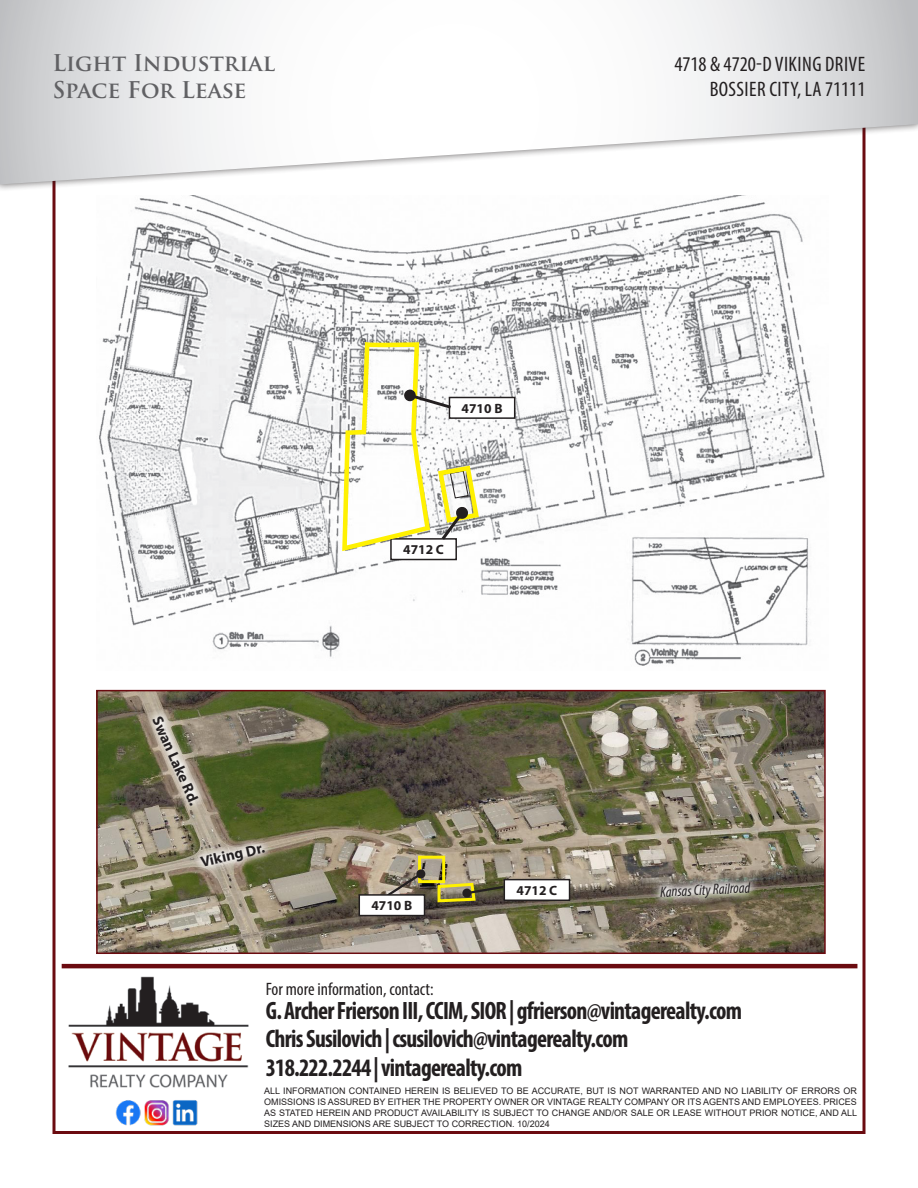
<style>
.page{position:relative;width:918px;height:1188px;background:#fff}
.page>*{position:absolute;margin:0;border:0;box-sizing:border-box;transform-origin:0 0}
.t1{font:700 condensed 25.2px/28.8px "Myriad Pro";letter-spacing:-.03em;color:#231f20;scale:.95 1}
.t2{font:700 22.5px/27px "Trajan Pro";color:#616164}
.t3{font:condensed 21px/25.2px "Myriad Pro";letter-spacing:.02em;color:#231f20;text-align:right}
.t4{font:condensed 18px "Myriad Pro";color:#231f20}
.t5{font:700 15px "Myriad Pro";color:#231f20}
.t6{font:italic condensed 15px "Myriad Pro";color:#231f20}
.t7{font:700 13.5px "Myriad Pro";color:#231f20}
.t8{font:9px/10.8px "Arial";color:#231f20;text-align:justify}
</style>
<div class="page">
<svg style="left:0;top:0;width:918px;height:184px"></svg>
<img style="left:68px;top:976px;width:181px;height:112px">
<img style="left:115px;top:1100px;width:83px;height:26px">
<hr style="left:62px;top:964px;width:795px;height:4px;background:#6b0b10">
<img style="left:99px;top:195px;width:726px;height:471px">
<img style="left:99px;top:693px;width:724px;height:258px">
<div style="left:96px;top:690px;width:730px;height:264px;border:2px solid #6b0b10"></div>
<svg style="left:130px;top:310px;width:53px;height:63px"></svg>
<div style="left:418px;top:856px;width:27px;height:27px;border:3px solid #fff101"></div>
<svg style="left:385px;top:871px;width:39px;height:23px"></svg>
<div style="left:416px;top:869px;width:9px;height:10px;background:#231f20;border-radius:50%"></div>
<svg style="left:140px;top:704px;width:72px;height:114px;background:#908b75"></svg>
<svg style="left:189px;top:831px;width:88px;height:50px;background:#98947b"></svg>
<svg style="left:650px;top:872px;width:110px;height:37px;background:#908a7c"></svg>
<div style="left:391px;top:539px;width:65px;height:21px;background:#fff"></div>
<div style="left:390px;top:538px;width:67px;height:22px;border:2px solid #231f20"></div>
<div style="left:449px;top:397px;width:66px;height:21px;background:#fff"></div>
<div style="left:449px;top:397px;width:66px;height:22px;border:2px solid #231f20"></div>
<svg style="left:340px;top:339px;width:141px;height:215px"></svg>
<svg style="left:404px;top:389px;width:12px;height:13px"></svg>
<div style="left:359px;top:895px;width:66px;height:21px;background:#fff"></div>
<div style="left:359px;top:894px;width:66px;height:22px;border:2px solid #231f20"></div>
<div style="left:504px;top:880px;width:66px;height:20px;background:#fff"></div>
<div style="left:504px;top:879px;width:66px;height:22px;border:2px solid #231f20"></div>
<svg style="left:436px;top:881px;width:70px;height:23px;background:#817940"></svg>
<h2 class="t2" style="left:52px;top:49px;width:224px">Light Industrial<br>Space For Lease</h2>
<h3 class="t3" style="left:674px;top:51px;width:193px">4718 &amp; 4720-D VIKING DRIVE<br>BOSSIER CITY, LA 71111</h3>
<p class="t5" style="left:166px;top:713px;width:97px;rotate:66deg">Swan Lake Rd.</p>
<p class="t5" style="left:199px;top:853px;width:67px;rotate:-13deg">Viking Dr.</p>
<p class="t7" style="left:462px;top:400px;width:42px">4710 B</p>
<p class="t7" style="left:403px;top:541px;width:42px">4712 C</p>
<p class="t7" style="left:371px;top:897px;width:42px">4710 B</p>
<p class="t7" style="left:517px;top:882px;width:42px">4712 C</p>
<p class="t6" style="left:660px;top:883px;width:92px;rotate:-3deg">Kansas City Railroad</p>
<h3 class="t4" style="left:266px;top:978px;width:169px">For more information, contact:</h3>
<h1 class="t1" style="left:266px;top:995px;width:503px">G. Archer Frierson III, CCIM, SIOR | gfrierson@vintagerealty.com<br>Chris Susilovich | csusilovich@vintagerealty.com<br>318.222.2244 | vintagerealty.com</h1>
<p class="t8" style="left:264px;top:1086px;width:595px">ALL INFORMATION CONTAINED HEREIN IS BELIEVED TO BE ACCURATE, BUT IS NOT WARRANTED AND NO LIABILITY OF ERRORS OR OMISSIONS IS ASSURED BY EITHER THE PROPERTY OWNER OR VINTAGE REALTY COMPANY OR ITS AGENTS AND EMPLOYEES. PRICES AS STATED HEREIN AND PRODUCT AVAILABILITY IS SUBJECT TO CHANGE AND/OR SALE OR LEASE WITHOUT PRIOR NOTICE, AND ALL SIZES AND DIMENSIONS ARE SUBJECT TO CORRECTION. 10/2024</p>
</div>
